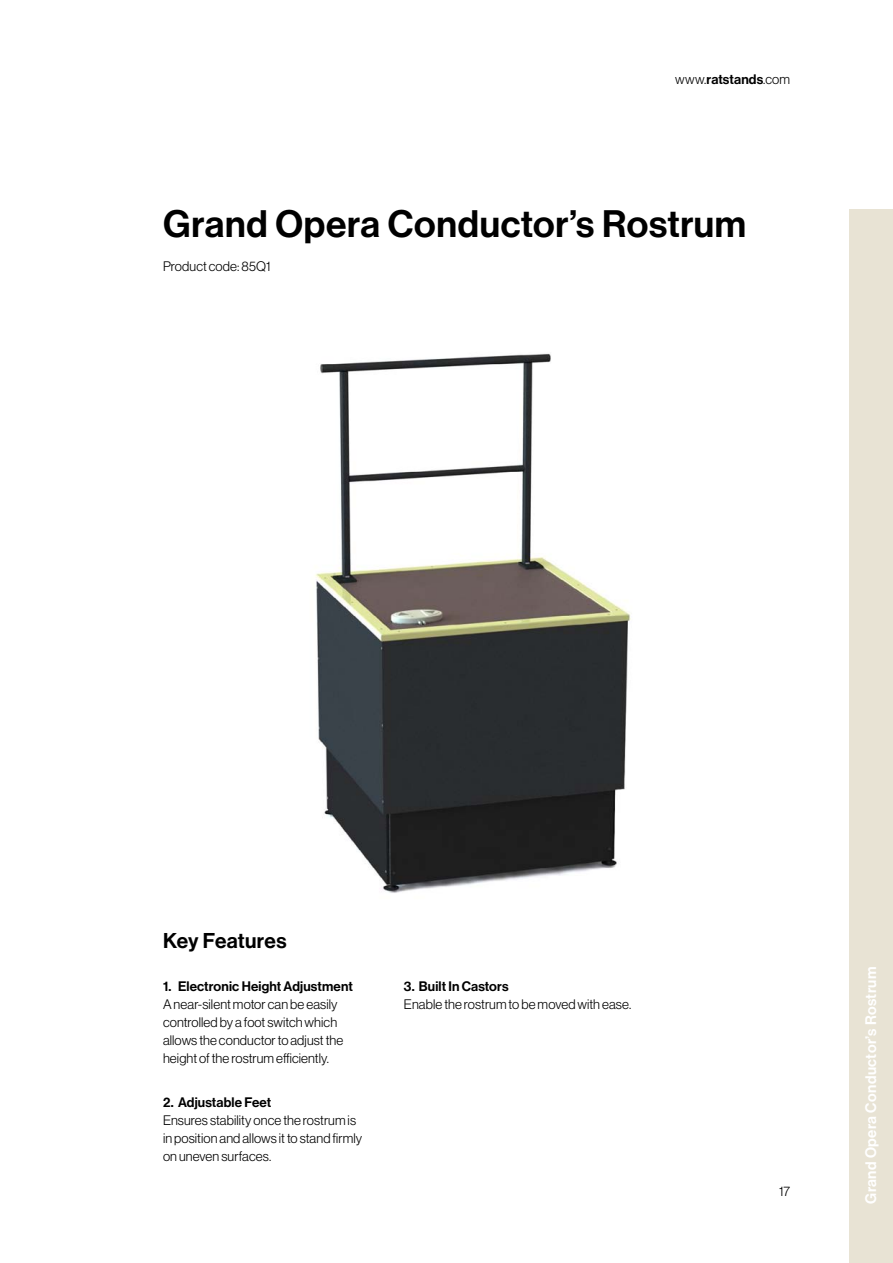
<style>
.page{position:relative;width:893px;height:1263px;background:#fff}
.page>*{position:absolute;margin:0;border:0;box-sizing:border-box;transform-origin:0 0}
.t1{font:37.5px "N Haas Grotesk DS Pro 65 Md";letter-spacing:.02em;color:#000}
.t2{font:21px "N Haas Grotesk DS Pro 65 Md";letter-spacing:.01em;color:#000}
.t3{font:15px "N Haas Grotesk DS Pro 65 Md";letter-spacing:.03em;color:#fff}
.t4{font:13.5px/18px "N Haas Grotesk DS Pro 45 Lt";letter-spacing:.01em;color:#000}
.t5{font:13.5px "N Haas Grotesk DS Pro 65 Md";letter-spacing:.01em;color:#000}
.s1{font-family:"N Haas Grotesk DS Pro 45 Lt"}
</style>
<div class="page">
<img style="left:315px;top:353px;width:316px;height:540px">
<div style="left:850px;top:210px;width:43px;height:1053px;background:#e8e3d4"></div>
<p class="t5" style="left:675px;top:72px;width:117px"><span class="s1">www.</span>ratstands<span class="s1">.com</span></p>
<h1 class="t1" style="left:163px;top:202px;width:585px">Grand Opera Conductor’s Rostrum</h1>
<p class="t4" style="left:163px;top:258px;width:109px">Product code: 85Q1</p>
<h2 class="t2" style="left:163px;top:929px;width:125px">Key Features</h2>
<p class="t5" style="left:163px;top:979px;width:191px">1. Electronic Height Adjustment</p>
<p class="t4" style="left:163px;top:995px;width:182px">A near-silent motor can be easily controlled by a foot switch which allows the conductor to adjust the height of the rostrum efficiently.</p>
<p class="t5" style="left:163px;top:1094px;width:110px">2. Adjustable Feet</p>
<p class="t4" style="left:163px;top:1111px;width:201px">Ensures stability once the rostrum is in position and allows it to stand firmly on uneven surfaces.</p>
<p class="t5" style="left:404px;top:979px;width:106px">3. Built In Castors</p>
<p class="t4" style="left:404px;top:995px;width:229px">Enable the rostrum to be moved with ease.</p>
<p class="t4" style="left:779px;top:1182px;width:12px">17</p>
<p class="t3" style="left:862px;top:1204px;width:238px;rotate:-90deg">Grand Opera Conductor’s Rostrum</p>
</div>
